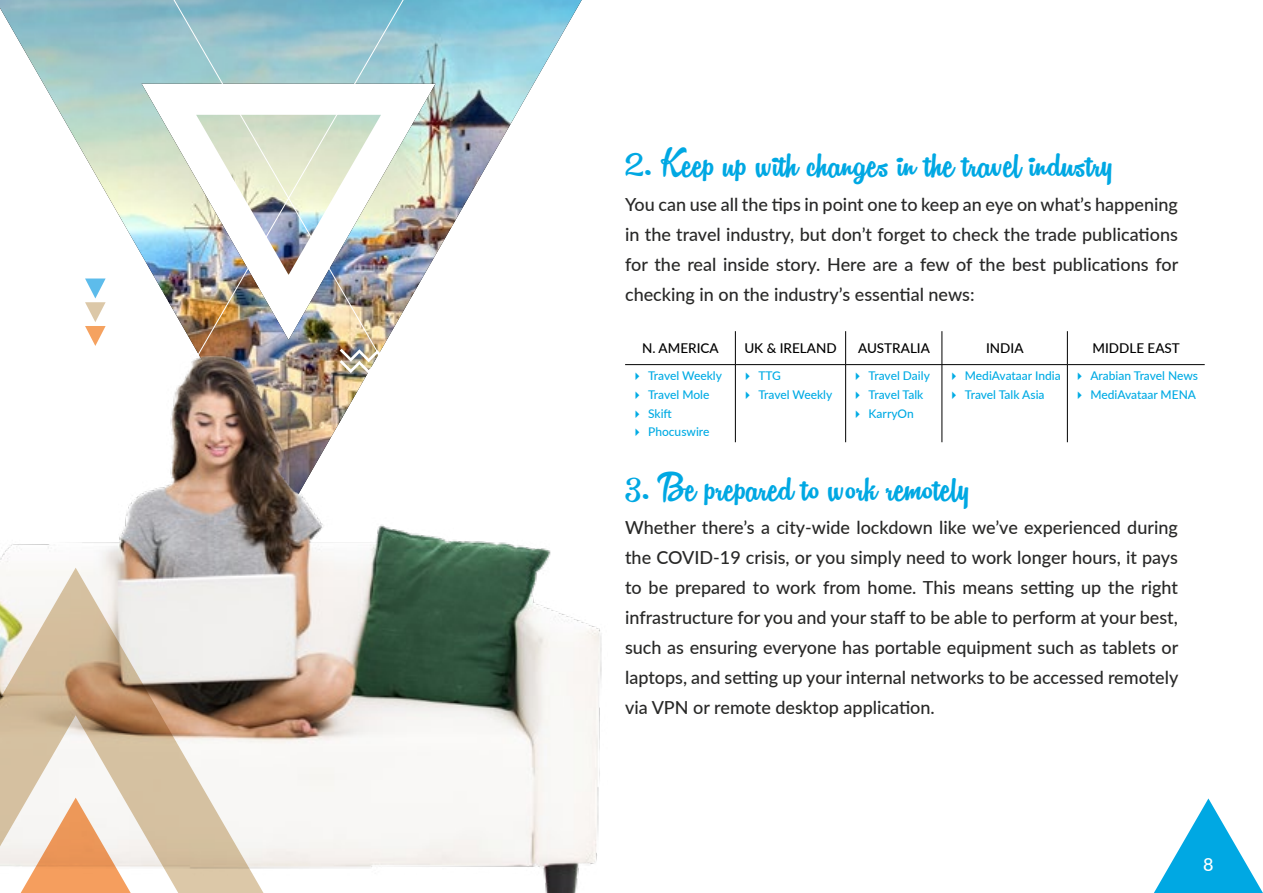
<style>
.page{position:relative;width:1263px;height:893px;background:#fff}
.page>*{position:absolute;margin:0;border:0;box-sizing:border-box;transform-origin:0 0}
.t1{font:48px "Remachine BOL";color:#00a8e3}
.t2{font:500 18px/30px "Lato";color:#282827;text-align:justify}
.t3{font:500 18px "Lato";color:#fff}
.t4{font:500 13.5px "Lato";color:#000}
.t5{font:500 12px/18.6px "Lato";color:#00abe4}
</style>
<div class="page">
<img style="left:0;top:0;width:718px;height:366px">
<img style="left:0;top:312px;width:608px;height:581px">
<svg style="left:0;top:568px;width:331px;height:325px"></svg>
<svg style="left:19px;top:798px;width:113px;height:95px"></svg>
<svg style="left:85px;top:278px;width:21px;height:68px"></svg>
<hr style="left:735px;top:331px;width:1px;height:33px;background:#000">
<hr style="left:845px;top:331px;width:1px;height:33px;background:#000">
<hr style="left:942px;top:331px;width:1px;height:33px;background:#000">
<hr style="left:1067px;top:331px;width:1px;height:33px;background:#000">
<hr style="left:735px;top:365px;width:1px;height:77px;background:#000">
<hr style="left:845px;top:365px;width:1px;height:77px;background:#000">
<hr style="left:942px;top:365px;width:1px;height:77px;background:#000">
<hr style="left:1067px;top:365px;width:1px;height:77px;background:#000">
<hr style="left:625px;top:364px;width:110px;height:1px;background:#000">
<hr style="left:735px;top:364px;width:111px;height:1px;background:#000">
<hr style="left:846px;top:364px;width:96px;height:1px;background:#000">
<hr style="left:942px;top:364px;width:125px;height:1px;background:#000">
<hr style="left:1067px;top:364px;width:138px;height:1px;background:#000">
<svg style="left:1154px;top:798px;width:109px;height:95px"></svg>
<h1 class="t1" style="left:625px;top:137px;width:490px">2. Keep up with changes in the travel industry</h1>
<p class="t2" style="left:625px;top:188px;width:555px">You can use all the tips in point one to keep an eye on what’s happening in the travel industry, but don’t forget to check the trade publications for the real inside story. Here are a few of the best publications for checking in on the industry’s essential news:</p>
<p class="t4" style="left:642px;top:339px;width:78px">N. AMERICA</p>
<p class="t4" style="left:744px;top:339px;width:94px">UK &amp; IRELAND</p>
<p class="t4" style="left:858px;top:339px;width:73px">AUSTRALIA</p>
<p class="t4" style="left:986px;top:339px;width:39px">INDIA</p>
<p class="t4" style="left:1092px;top:339px;width:89px">MIDDLE EAST</p>
<p class="t5" style="left:648px;top:366px;width:75px">Travel Weekly<br>Travel Mole<br>Skift<br>Phocuswire</p>
<p class="t5" style="left:758px;top:366px;width:75px">TTG<br>Travel Weekly</p>
<p class="t5" style="left:869px;top:366px;width:63px">Travel Daily<br>Travel Talk<br>KarryOn</p>
<p class="t5" style="left:965px;top:366px;width:97px">MediAvataar India<br>Travel Talk Asia</p>
<p class="t5" style="left:1090px;top:366px;width:109px">Arabian Travel News<br>MediAvataar MENA</p>
<h1 class="t1" style="left:625px;top:461px;width:347px">3. Be prepared to work remotely</h1>
<p class="t2" style="left:625px;top:512px;width:555px">Whether there’s a city-wide lockdown like we’ve experienced during the COVID-19 crisis, or you simply need to work longer hours, it pays to be prepared to work from home. This means setting up the right infrastructure for you and your staff to be able to perform at your best, such as ensuring everyone has portable equipment such as tablets or laptops, and setting up your internal networks to be accessed remotely via VPN or remote desktop application.</p>
<p class="t3" style="left:1203px;top:851px;width:12px">8</p>
</div>
